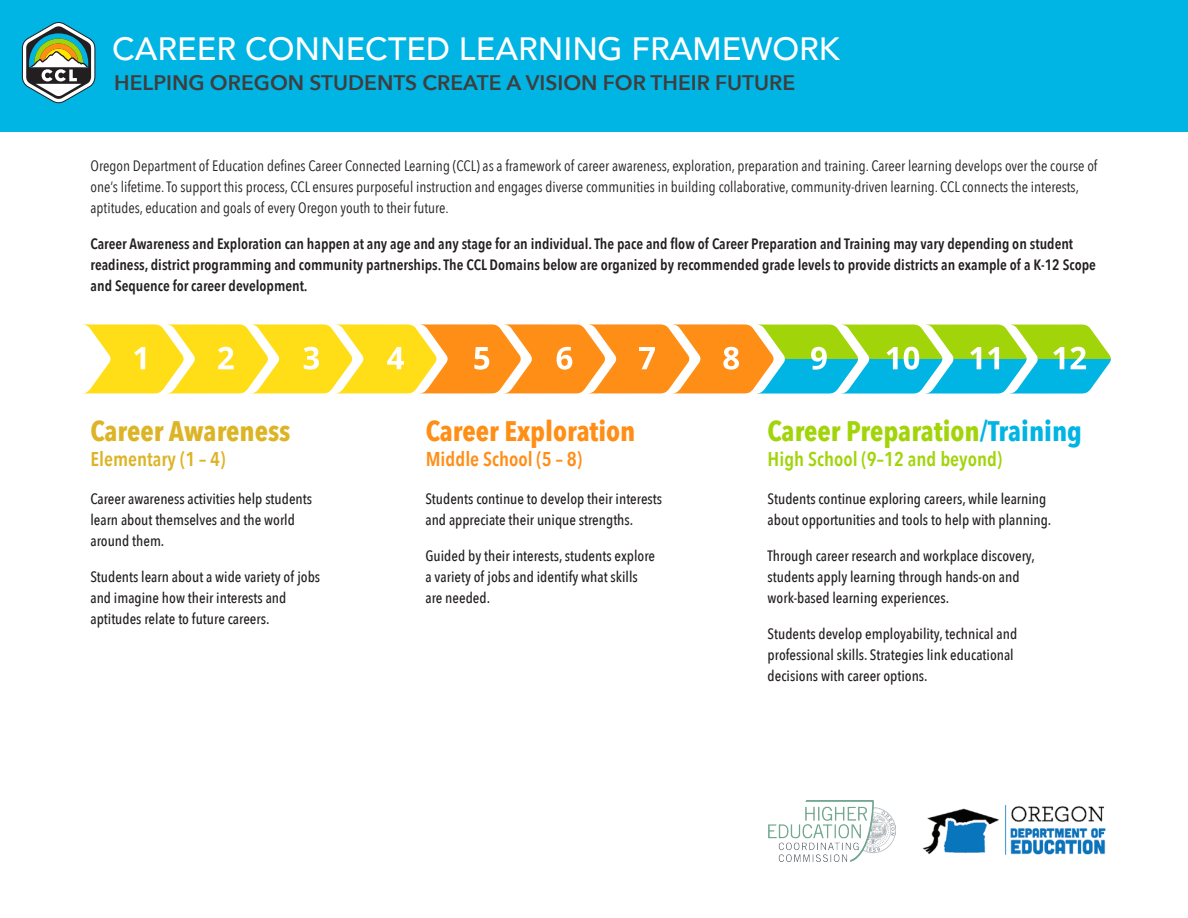
<style>
.page{position:relative;width:1188px;height:918px;background:#fff}
.page>*{position:absolute;margin:0;border:0;box-sizing:border-box;transform-origin:0 0}
.t1{font:500 32.25px "Avenir";color:#fff}
.t2{font:700 28.2px "Avenir Next Condensed";color:#a2d40a}
.t3{font:700 28.2px "Avenir Next Condensed";color:#ff8e16}
.t4{font:700 28.2px "Avenir Next Condensed";color:#dcb426}
.t5{font:600 21px "Avenir Next";color:#3e3e3f}
.t6{font:600 19.95px "Avenir Next Condensed";color:#a2d40a}
.t7{font:600 19.95px "Avenir Next Condensed";color:#ff8e16}
.t8{font:600 19.95px "Avenir Next Condensed";color:#dcb426}
.t9{font:500 15px/21px "Avenir Next Condensed";color:#231f20}
.t10{font:15px/21px "Avenir Next Condensed";color:#231f20}
.t11{font:600 15px/21px "Avenir Next Condensed";color:#231f20}
.s1{color:#00b4e3}
</style>
<div class="page">
<div style="left:0;top:0;width:1188px;height:131px;background:#00b4e3"></div>
<svg style="left:22px;top:22px;width:73px;height:81px"></svg>
<img style="left:922px;top:805px;width:184px;height:50px">
<img style="left:768px;top:801px;width:128px;height:61px">
<svg style="left:82px;top:324px;width:1029px;height:70px"></svg>
<h1 class="t1" style="left:112px;top:21px;width:729px">CAREER CONNECTED LEARNING FRAMEWORK</h1>
<h3 class="t5" style="left:114px;top:65px;width:682px">HELPING OREGON STUDENTS CREATE A VISION FOR THEIR FUTURE</h3>
<p class="t10" style="left:91px;top:154px;width:1008px">Oregon Department of Education defines Career Connected Learning (CCL) as a framework of career awareness, exploration, preparation and training. Career learning develops over the course of one’s lifetime. To support this process, CCL ensures purposeful instruction and engages diverse communities in building collaborative, community-driven learning. CCL connects the interests, aptitudes, education and goals of every Oregon youth to their future.</p>
<p class="t11" style="left:91px;top:232px;width:1007px">Career Awareness and Exploration can happen at any age and any stage for an individual. The pace and flow of Career Preparation and Training may vary depending on student readiness, district programming and community partnerships. The CCL Domains below are organized by recommended grade levels to provide districts an example of a K-12 Scope and Sequence for career development.</p>
<h2 class="t4" style="left:91px;top:414px;width:201px">Career Awareness</h2>
<h3 class="t8" style="left:91px;top:442px;width:137px">Elementary (1 – 4)</h3>
<p class="t9" style="left:90px;top:488px;width:223px">Career awareness activities help students learn about themselves and the world around them.</p>
<p class="t9" style="left:90px;top:566px;width:231px">Students learn about a wide variety of jobs and imagine how their interests and aptitudes relate to future careers.</p>
<h2 class="t3" style="left:426px;top:414px;width:211px">Career Exploration</h2>
<h3 class="t7" style="left:426px;top:442px;width:158px">Middle School (5 – 8)</h3>
<p class="t9" style="left:425px;top:488px;width:238px">Students continue to develop their interests and appreciate their unique strengths.</p>
<p class="t9" style="left:425px;top:545px;width:231px">Guided by their interests, students explore a variety of jobs and identify what skills are needed.</p>
<h2 class="t2" style="left:768px;top:414px;width:316px">Career Preparation<span class="s1">/Training</span></h2>
<h3 class="t6" style="left:768px;top:442px;width:236px">High School (9–12 and beyond)</h3>
<p class="t9" style="left:768px;top:488px;width:285px">Students continue exploring careers, while learning about opportunities and tools to help with planning.</p>
<p class="t9" style="left:768px;top:545px;width:269px">Through career research and workplace discovery, students apply learning through hands-on and work-based learning experiences.</p>
<p class="t9" style="left:768px;top:623px;width:251px">Students develop employability, technical and professional skills. Strategies link educational decisions with career options.</p>
</div>
